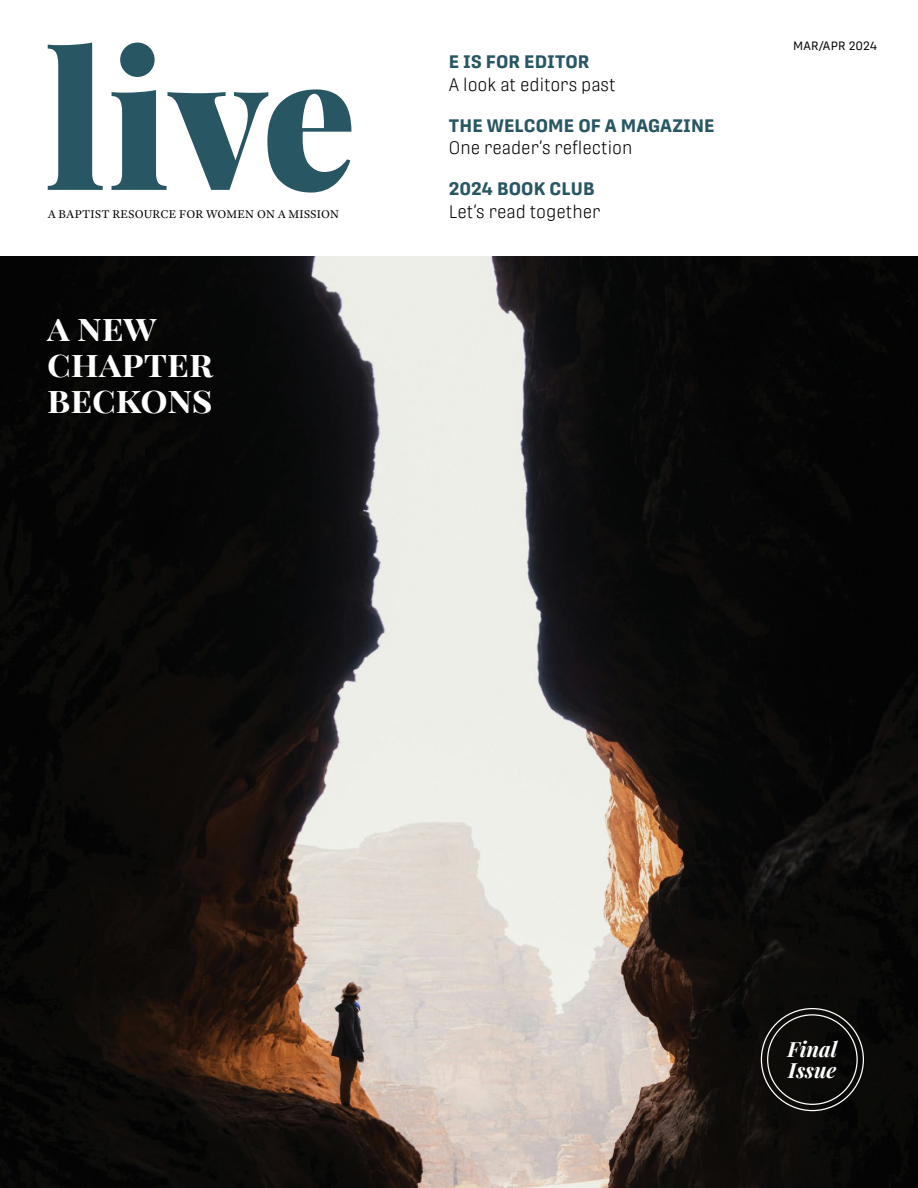
<style>
.page{position:relative;width:918px;height:1188px;background:#fff}
.page>*{position:absolute;margin:0;border:0;box-sizing:border-box;transform-origin:0 0}
.t1{font:700 36px/36px "Playfair Display";letter-spacing:.095em;color:#fff}
.t2{font:italic 700 21px/21px "Playfair Display";color:#fff}
.t3{font:300 18px "Protipo Narrow";color:#000}
.t4{font:700 18px "Protipo";letter-spacing:.01em;color:#285763}
.t5{font:12px "Adobe Text Pro";letter-spacing:.01em;color:#000}
.t6{font:12px "Protipo";letter-spacing:.02em;color:#000}
</style>
<div class="page">
<img style="left:0;top:257px;width:918px;height:931px">
<svg style="left:48px;top:43px;width:55px;height:147px"></svg>
<svg style="left:112px;top:89px;width:239px;height:104px"></svg>
<div style="left:120px;top:43px;width:35px;height:34px;background:#285763;border-radius:50%"></div>
<p class="t5" style="left:48px;top:206px;width:293px">A BAPTIST RESOURCE FOR WOMEN ON A MISSION</p>
<h1 class="t1" style="left:47px;top:306px;width:167px">A NEW<br>CHAPTER<br>BECKONS</h1>
<p class="t4" style="left:449px;top:51px;width:142px">E IS FOR EDITOR</p>
<p class="t3" style="left:449px;top:74px;width:168px">A look at editors past</p>
<p class="t4" style="left:449px;top:115px;width:267px">THE WELCOME OF A MAGAZINE</p>
<p class="t3" style="left:449px;top:137px;width:185px">One reader’s reflection</p>
<p class="t4" style="left:449px;top:178px;width:147px">2024 BOOK CLUB</p>
<p class="t3" style="left:449px;top:201px;width:153px">Let’s read together</p>
<p class="t6" style="left:793px;top:39px;width:86px">MAR/APR 2024</p>
<p class="t2" style="left:788px;top:1037px;width:51px">Final<br>Issue</p>
</div>
